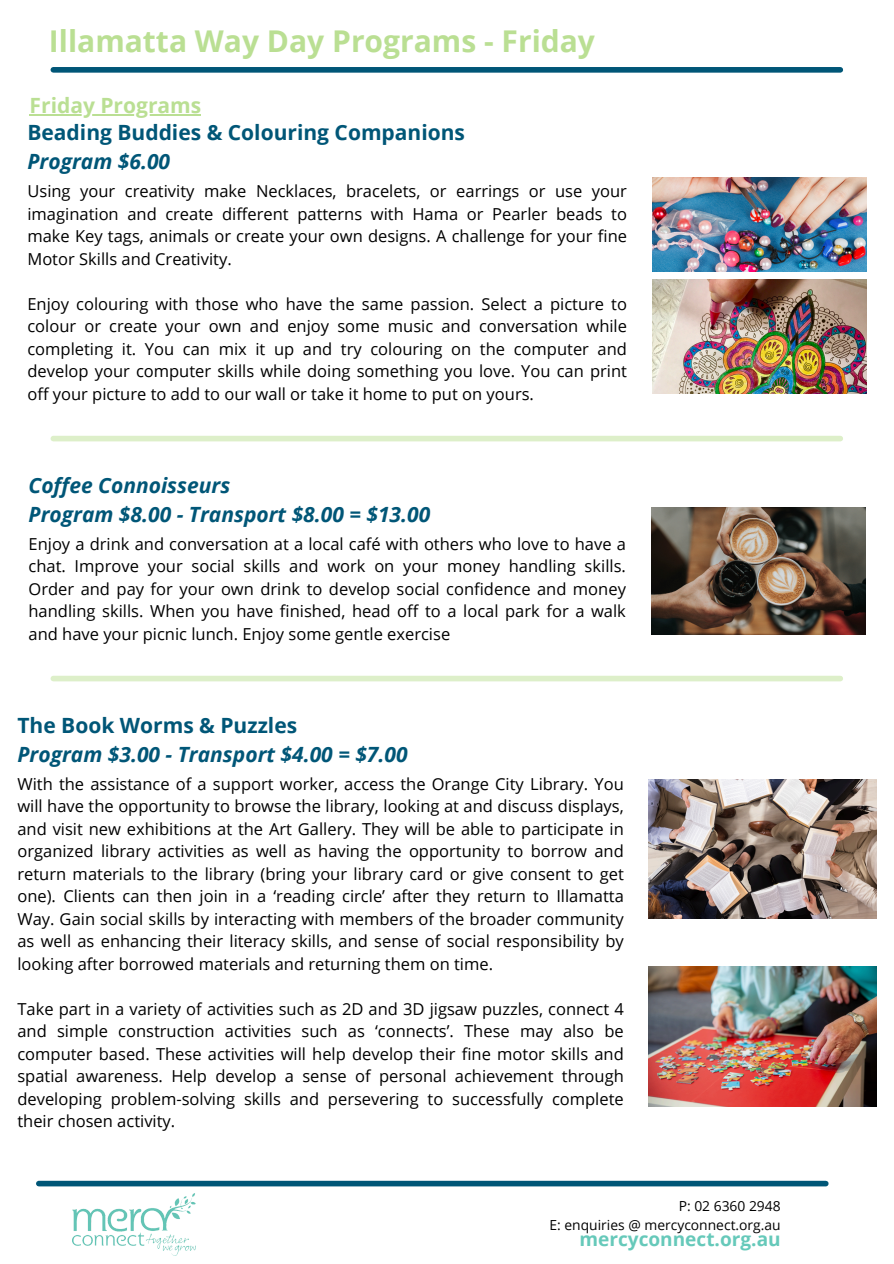
<style>
.page{position:relative;width:894px;height:1264px;background:#fff}
.page>*{position:absolute;margin:0;border:0;box-sizing:border-box;transform-origin:0 0}
.t1{font:700 30px "Open Sans";color:#badf93}
.t2{font:italic 700 21px/29.2px "Open Sans";color:#005677}
.t3{font:700 21px/29.2px "Open Sans";color:#005677}
.t4{font:700 21px "Open Sans";color:#badf93}
.t5{font:700 19.05px "Open Sans";color:#66c9ba}
.t6{font:16.5px/22.5px "Open Sans";color:#000;text-align:justify}
.t7{font:13.8px "Open Sans";color:#000}
.s1{font-style:italic}
.s2{font-style:normal}
</style>
<div class="page">
<div style="left:53px;top:67px;width:787px;height:6px;background:#005677"></div>
<div style="left:39px;top:1180px;width:786px;height:6px;background:#005677"></div>
<img style="left:72px;top:1193px;width:124px;height:61px">
<div style="left:53px;top:436px;width:787px;height:5px;background:#ddefc9"></div>
<div style="left:53px;top:675px;width:787px;height:6px;background:#ddefc9"></div>
<hr style="left:30px;top:114px;width:171px;height:1px;background:#badf93">
<img style="left:652px;top:279px;width:213px;height:114px">
<img style="left:652px;top:177px;width:213px;height:95px">
<img style="left:651px;top:508px;width:213px;height:127px">
<img style="left:648px;top:779px;width:228px;height:140px">
<img style="left:648px;top:966px;width:228px;height:140px">
<h3 class="t1" style="left:49px;top:20px;width:547px">Illamatta Way Day Programs - Friday</h3>
<p class="t4" style="left:30px;top:90px;width:173px">Friday Programs</p>
<h2 class="t3" style="left:27px;top:117px;width:439px">Beading Buddies &amp; Colouring Companions<br><span class="s1">Program $6.00</span></h2>
<p class="t6" style="left:27px;top:179px;width:601px">Using your creativity make Necklaces, bracelets, or earrings or use your imagination and create different patterns with Hama or Pearler beads to make Key tags, animals or create your own designs. A challenge for your fine Motor Skills and Creativity.</p>
<p class="t6" style="left:27px;top:292px;width:601px">Enjoy colouring with those who have the same passion. Select a picture to colour or create your own and enjoy some music and conversation while completing it. You can mix it up and try colouring on the computer and develop your computer skills while doing something you love. You can print off your picture to add to our wall or take it home to put on yours.</p>
<h3 class="t2" style="left:29px;top:470px;width:403px">Coffee Connoisseurs<br>Program $8.00 - Transport $8.00 = $13.00</h3>
<h3 class="t6" style="left:29px;top:532px;width:598px">Enjoy a drink and conversation at a local café with others who love to have a chat. Improve your social skills and work on your money handling skills.<br>Order and pay for your own drink to develop social confidence and money handling skills. When you have finished, head off to a local park for a walk and have your picnic lunch. Enjoy some gentle exercise</h3>
<p class="t2" style="left:17px;top:710px;width:391px"><span class="s2">The Book Worms &amp; Puzzles<br></span>Program $3.00 - Transport $4.00 = $7.00</p>
<p class="t6" style="left:17px;top:772px;width:607px">With the assistance of a support worker, access the Orange City Library. You will have the opportunity to browse the library, looking at and discuss displays, and visit new exhibitions at the Art Gallery. They will be able to participate in organized library activities as well as having the opportunity to borrow and return materials to the library (bring your library card or give consent to get one). Clients can then join in a ‘reading circle’ after they return to Illamatta Way. Gain social skills by interacting with members of the broader community as well as enhancing their literacy skills, and sense of social responsibility by looking after borrowed materials and returning them on time.</p>
<h2 class="t6" style="left:17px;top:997px;width:607px">Take part in a variety of activities such as 2D and 3D jigsaw puzzles, connect 4 and simple construction activities such as ‘connects’. These may also be computer based. These activities will help develop their fine motor skills and spatial awareness. Help develop a sense of personal achievement through developing problem-solving skills and persevering to successfully complete their chosen activity.</h2>
<h2 class="t7" style="left:678px;top:1195px;width:103px">P: 02 6360 2948</h2>
<h2 class="t7" style="left:549px;top:1214px;width:233px">E: enquiries @ mercyconnect.org.au</h2>
<h3 class="t5" style="left:579px;top:1225px;width:203px">mercyconnect.org.au</h3>
</div>
